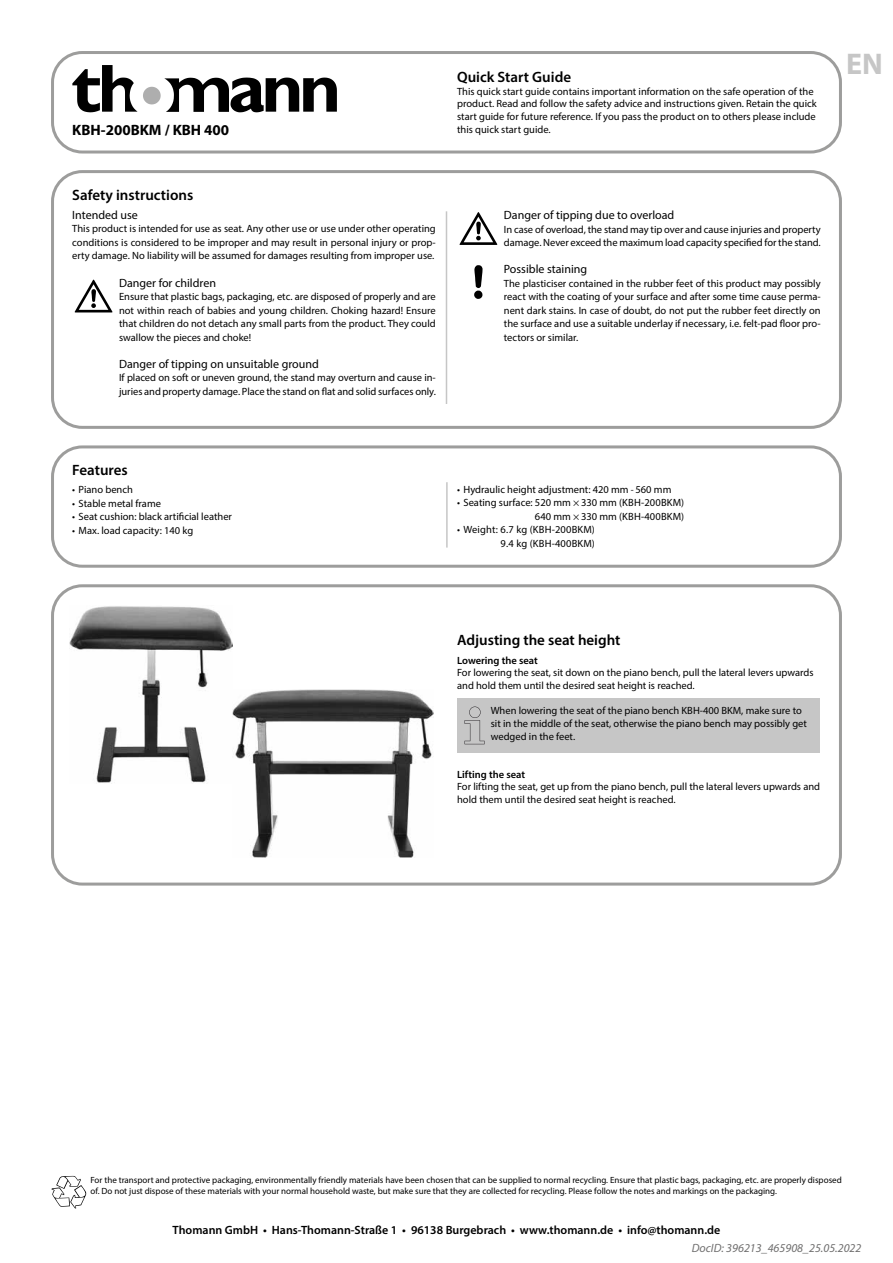
<style>
.page{position:relative;width:893px;height:1263px;background:#fff}
.page>*{position:absolute;margin:0;border:0;box-sizing:border-box;transform-origin:0 0}
.t1{font:700 30px "Myriad Pro";color:#c6c6c6}
.t2{font:600 15px "Myriad Pro";color:#000}
.t3{font:700 15px "Myriad Pro";color:#000}
.t4{font:12px "Myriad Pro";color:#000}
.t5{font:600 12px "Myriad Pro";color:#000}
.t6{font:italic 12px "Myriad Pro";color:#706f6f}
.t7{font:10.5px/13.5px "Myriad Pro";color:#000}
.t8{font:600 10.5px "Myriad Pro";color:#000}
.t9{font:9px/10.8px "Myriad Pro";color:#000}
.s1{font-stretch:condensed}
</style>
<div class="page">
<svg style="left:72px;top:65px;width:265px;height:47px"></svg>
<div style="left:51px;top:51px;width:791px;height:102px;border:3px solid #9d9d9c;border-radius:30px"></div>
<div style="left:51px;top:584px;width:791px;height:301px;border:3px solid #9d9d9c;border-radius:30px"></div>
<div style="left:51px;top:445px;width:791px;height:123px;border:3px solid #9d9d9c;border-radius:30px"></div>
<div style="left:51px;top:170px;width:791px;height:259px;border:3px solid #9d9d9c;border-radius:30px"></div>
<svg style="left:74px;top:279px;width:39px;height:34px"></svg>
<svg style="left:459px;top:212px;width:39px;height:33px"></svg>
<div style="left:474px;top:291px;width:8px;height:8px;background:#000;border-radius:4px"></div>
<svg style="left:474px;top:265px;width:9px;height:23px"></svg>
<svg style="left:51px;top:1176px;width:35px;height:32px"></svg>
<hr style="left:446px;top:211px;width:1px;height:193px;background:#c6c6c6">
<hr style="left:446px;top:482px;width:2px;height:66px;background:#c6c6c6">
<div style="left:457px;top:698px;width:362px;height:54px;background:#c6c6c6"></div>
<svg style="left:465px;top:706px;width:20px;height:38px"></svg>
<img style="left:70px;top:606px;width:162px;height:177px">
<img style="left:232px;top:690px;width:201px;height:167px">
<h2 class="t3" style="left:72px;top:120px;width:159px">KBH-200BKM / KBH 400</h2>
<h2 class="t2" style="left:457px;top:68px;width:115px">Quick Start Guide</h2>
<p class="t7" style="left:457px;top:85px;width:361px;line-height:12.6px">This quick start guide contains important information on the safe operation of the product. Read and follow the safety advice and instructions given. Retain the quick start guide for future reference. If you pass the product on to others please include this quick start guide.</p>
<h2 class="t2" style="left:72px;top:185px;width:123px">Safety instructions</h2>
<p class="t4" style="left:72px;top:208px;width:67px">Intended use</p>
<p class="t7" style="left:72px;top:222px;width:365px;text-align:justify">This product is intended for use as seat. Any other use or use under other operating conditions is considered to be improper and may result in personal injury or prop&shy;erty damage. No liability will be assumed for damages resulting from improper use.</p>
<p class="t4" style="left:119px;top:275px;width:98px">Danger for children</p>
<p class="t7" style="left:119px;top:290px;width:318px;text-align:justify">Ensure that plastic bags, packaging, etc. are disposed of properly and are not within reach of babies and young children. Choking hazard! Ensure that children do not detach any small parts from the product. They could swallow the pieces and choke!</p>
<p class="t4" style="left:119px;top:356px;width:201px">Danger of tipping on unsuitable ground</p>
<p class="t7" style="left:119px;top:371px;width:318px">If placed on soft or uneven ground, the stand may overturn and cause in&shy;juries and property damage. Place the stand on flat and solid surfaces only.</p>
<p class="t4" style="left:504px;top:208px;width:172px">Danger of tipping due to overload</p>
<p class="t7" style="left:504px;top:222px;width:318px">In case of overload, the stand may tip over and cause injuries and property damage. Never exceed the maximum load capacity specified for the stand.</p>
<p class="t4" style="left:504px;top:262px;width:85px">Possible staining</p>
<p class="t7" style="left:504px;top:276px;width:318px;text-align:justify">The plasticiser contained in the rubber feet of this product may possibly react with the coating of your surface and after some time cause perma&shy;nent dark stains. In case of doubt, do not put the rubber feet directly on the surface and use a suitable underlay if necessary, i.e. felt-pad floor pro&shy;tectors or similar.</p>
<h2 class="t2" style="left:72px;top:461px;width:57px">Features</h2>
<p class="t7" style="left:72px;top:483px;width:62px">• Piano bench</p>
<p class="t7" style="left:72px;top:496px;width:90px">• Stable metal frame</p>
<p class="t7" style="left:72px;top:510px;width:161px">• Seat cushion: black artificial leather</p>
<p class="t7" style="left:72px;top:523px;width:122px">• Max. load capacity: 140 kg</p>
<p class="t7" style="left:457px;top:482px;width:216px">• Hydraulic height adjustment: 420 mm <span class="s1">-</span> 560 mm</p>
<p class="t7" style="left:457px;top:496px;width:229px;text-align:right">• Seating surface: 520 mm <span class="s1">×</span> 330 mm (KBH-200BKM)<br>640 mm <span class="s1">×</span> 330 mm (KBH-400BKM)</p>
<p class="t7" style="left:457px;top:523px;width:139px;text-align:right">• Weight: 6.7 kg (KBH-200BKM)<br>9.4 kg (KBH-400BKM)</p>
<h1 class="t1" style="left:846px;top:44px;width:38px">EN</h1>
<h2 class="t2" style="left:457px;top:630px;width:165px">Adjusting the seat height</h2>
<p class="t8" style="left:457px;top:654px;width:82px">Lowering the seat</p>
<p class="t7" style="left:457px;top:666px;width:358px;line-height:12.6px">For lowering the seat, sit down on the piano bench, pull the lateral levers upwards and hold them until the desired seat height is reached.</p>
<p class="t7" style="left:491px;top:704px;width:318px;line-height:12.6px">When lowering the seat of the piano bench KBH-400 BKM, make sure to sit in the middle of the seat, otherwise the piano bench may possibly get wedged in the feet.</p>
<p class="t8" style="left:457px;top:767px;width:69px">Lifting the seat</p>
<p class="t7" style="left:457px;top:780px;width:364px;line-height:12.6px">For lifting the seat, get up from the piano bench, pull the lateral levers upwards and hold them until the desired seat height is reached.</p>
<p class="t9" style="left:90px;top:1174px;width:753px">For the transport and protective packaging, environmentally friendly materials have been chosen that can be supplied to normal recycling. Ensure that plastic bags, packaging, etc. are properly disposed of. Do not just dispose of these materials with your normal household waste, but make sure that they are collected for recycling. Please follow the notes and markings on the packaging.</p>
<p class="t5" style="left:173px;top:1222px;width:549px">Thomann GmbH • Hans-Thomann-Straße 1 • 96138 Burgebrach • www.thomann.de • info@thomann.de</p>
<p class="t6" style="left:692px;top:1241px;width:171px">DocID: 396213_465908_25.05.2022</p>
</div>
